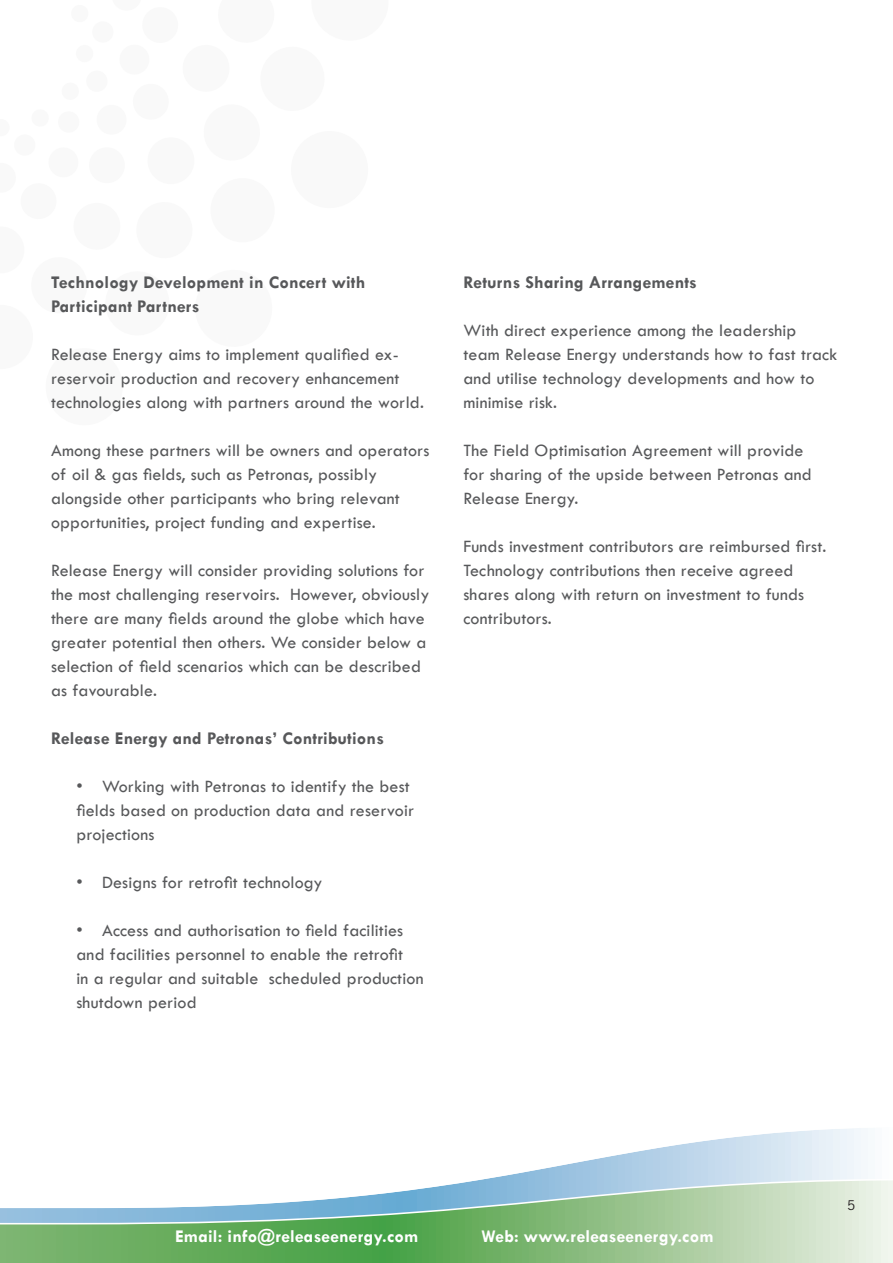
<style>
.page{position:relative;width:893px;height:1263px;background:#fff}
.page>*{position:absolute;margin:0;border:0;box-sizing:border-box;transform-origin:0 0}
.t1{font:18px/24px "Tw Cen";letter-spacing:.01em;color:#57585a}
.t2{font:700 18px/24px "Tw Cen";letter-spacing:.01em;color:#57585a}
.t3{font:700 18px "Tw Cen";letter-spacing:.01em;color:#fff}
.t4{font:13.5px "News Gothic BT";color:#231f20}
</style>
<div class="page">
<svg style="left:487px;top:1128px;width:381px;height:51px"></svg>
<svg style="left:0;top:1224px;width:893px;height:39px;background:#83bb7b"></svg>
<svg style="left:0;top:1179px;width:893px;height:45px"></svg>
<p class="t2" style="left:51px;top:270px;width:316px">Technology Development in Concert with<br>Participant Partners</p>
<p class="t1" style="left:51px;top:342px;width:374px">Release Energy aims to implement qualified ex&shy;reservoir production and recovery enhancement technologies along with partners around the world.</p>
<p class="t1" style="left:51px;top:438px;width:380px">Among these partners will be owners and operators of oil &amp; gas fields, such as Petronas, possibly alongside other participants who bring relevant opportunities, project funding and expertise.</p>
<p class="t1" style="left:51px;top:558px;width:380px">Release Energy will consider providing solutions for the most challenging reservoirs. However, obviously there are many fields around the globe which have greater potential then others. We consider below a selection of field scenarios which can be described as favourable.</p>
<p class="t2" style="left:51px;top:726px;width:335px">Release Energy and Petronas’ Contributions</p>
<p class="t1" style="left:77px;top:774px;width:339px">• Working with Petronas to identify the best fields based on production data and reservoir projections</p>
<p class="t1" style="left:77px;top:870px;width:248px">• Designs for retrofit technology</p>
<p class="t1" style="left:76px;top:918px;width:349px">• Access and authorisation to field facilities and facilities personnel to enable the retrofit<br>in a regular and suitable scheduled production shutdown period</p>
<p class="t2" style="left:463px;top:270px;width:235px">Returns Sharing Arrangements</p>
<p class="t1" style="left:463px;top:318px;width:376px">With direct experience among the leadership<br>team Release Energy understands how to fast track and utilise technology developments and how to minimise risk.</p>
<p class="t1" style="left:463px;top:438px;width:350px">The Field Optimisation Agreement will provide for sharing of the upside between Petronas and<br>Release Energy.</p>
<p class="t1" style="left:463px;top:534px;width:364px">Funds investment contributors are reimbursed first.<br>Technology contributions then receive agreed shares along with return on investment to funds contributors.</p>
<p class="t3" style="left:175px;top:1225px;width:245px">Email: info@releaseenergy.com</p>
<p class="t3" style="left:481px;top:1225px;width:234px">Web: www.releaseenergy.com</p>
<p class="t4" style="left:847px;top:1197px;width:10px">5</p>
</div>
